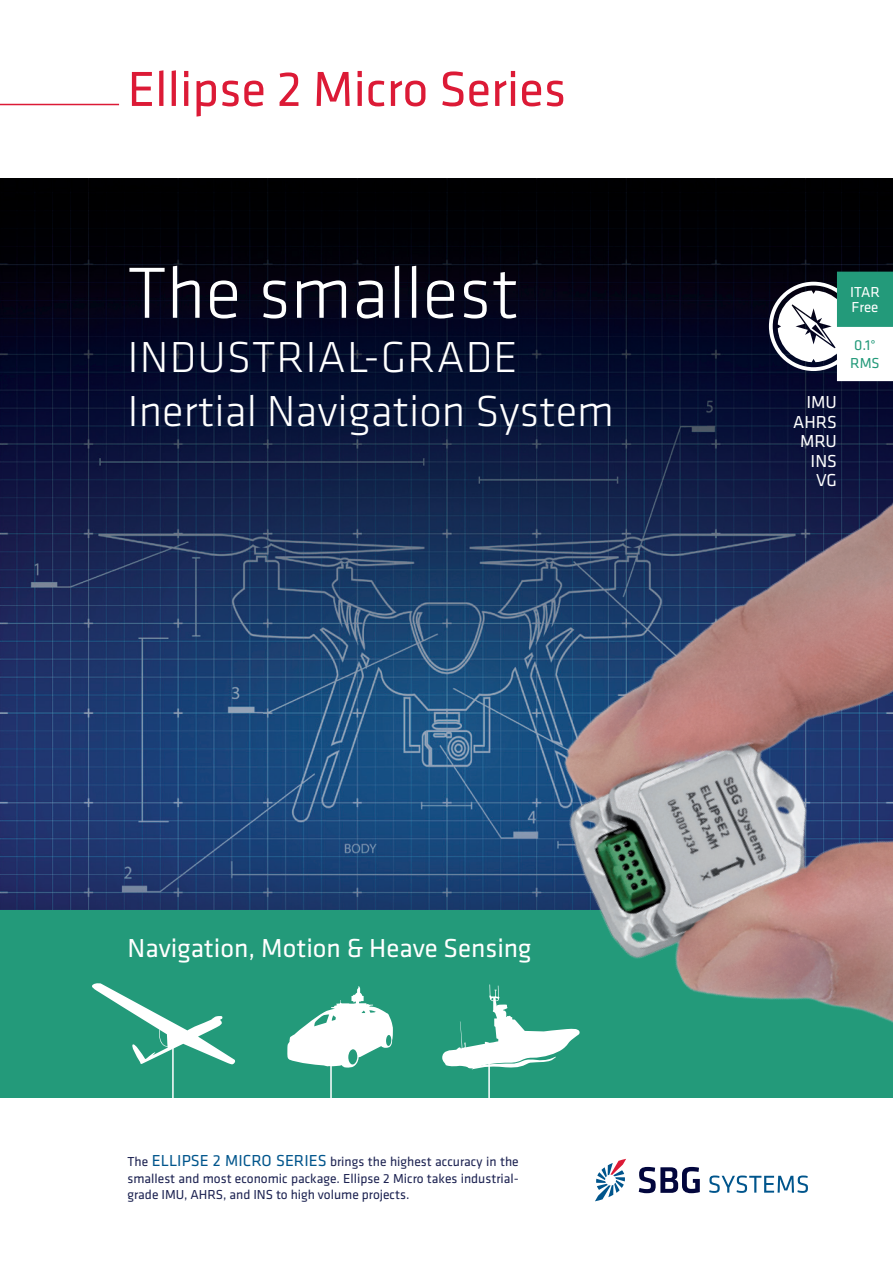
<style>
.page{position:relative;width:893px;height:1263px;background:#fff}
.page>*{position:absolute;margin:0;border:0;box-sizing:border-box;transform-origin:0 0}
.t1{font:300 75px "Klavika";color:#fff}
.t2{font:51px "Klavika Basic";color:#dc1a36}
.t3{font:300 45px/54px "Klavika";color:#fff}
.t4{font:27px "Klavika Basic";color:#fff}
.t5{font:18px/19.5px "Klavika Basic";color:#fff;text-align:right}
.t6{font:15px/15px "Klavika Basic";color:#fff}
.t7{font:15px/18px "Klavika Basic";color:#239a7a}
.t8{font:13.5px/16.5px "Klavika Basic";color:#1c2251;text-align:justify}
.s1{font-size:16.5px;color:#00558c}
</style>
<div class="page">
<img style="left:0;top:179px;width:893px;height:731px">
<div style="left:0;top:910px;width:893px;height:187px;background:#239a7a"></div>
<hr style="left:0;top:104px;width:119px;height:1px;background:#dc1a36">
<img style="left:434px;top:409px;width:459px;height:793px">
<svg style="left:639px;top:1167px;width:61px;height:26px"></svg>
<svg style="left:709px;top:1175px;width:99px;height:18px"></svg>
<svg style="left:595px;top:1159px;width:31px;height:42px"></svg>
<svg style="left:769px;top:272px;width:124px;height:109px"></svg>
<svg style="left:92px;top:983px;width:144px;height:82px"></svg>
<svg style="left:442px;top:984px;width:138px;height:85px"></svg>
<svg style="left:287px;top:986px;width:106px;height:82px"></svg>
<hr style="left:172px;top:1034px;width:2px;height:92px;background:#fff">
<hr style="left:330px;top:1034px;width:2px;height:92px;background:#fff">
<hr style="left:488px;top:1047px;width:2px;height:79px;background:#fff">
<h2 class="t2" style="left:128px;top:56px;width:440px">Ellipse 2 Micro Series</h2>
<h1 class="t1" style="left:128px;top:252px;width:393px">The smallest</h1>
<h3 class="t3" style="left:128px;top:331px;width:488px">INDUSTRIAL-GRADE<br>Inertial Navigation System</h3>
<h3 class="t4" style="left:128px;top:930px;width:405px">Navigation, Motion &amp; Heave Sensing</h3>
<p class="t8" style="left:128px;top:1153px;width:393px">The <span class="s1">ELLIPSE 2 MICRO SERIES</span> brings the highest accuracy in the smallest and most economic package. Ellipse 2 Micro takes industrial&shy;grade IMU, AHRS, and INS to high volume projects.</p>
<h3 class="t5" style="left:793px;top:392px;width:45px">IMU<br>AHRS<br>MRU<br>INS<br>VG</h3>
<p class="t6" style="left:850px;top:284px;width:31px">ITAR<br>Free</p>
<p class="t7" style="left:850px;top:336px;width:31px">0.1°<br>RMS</p>
</div>
